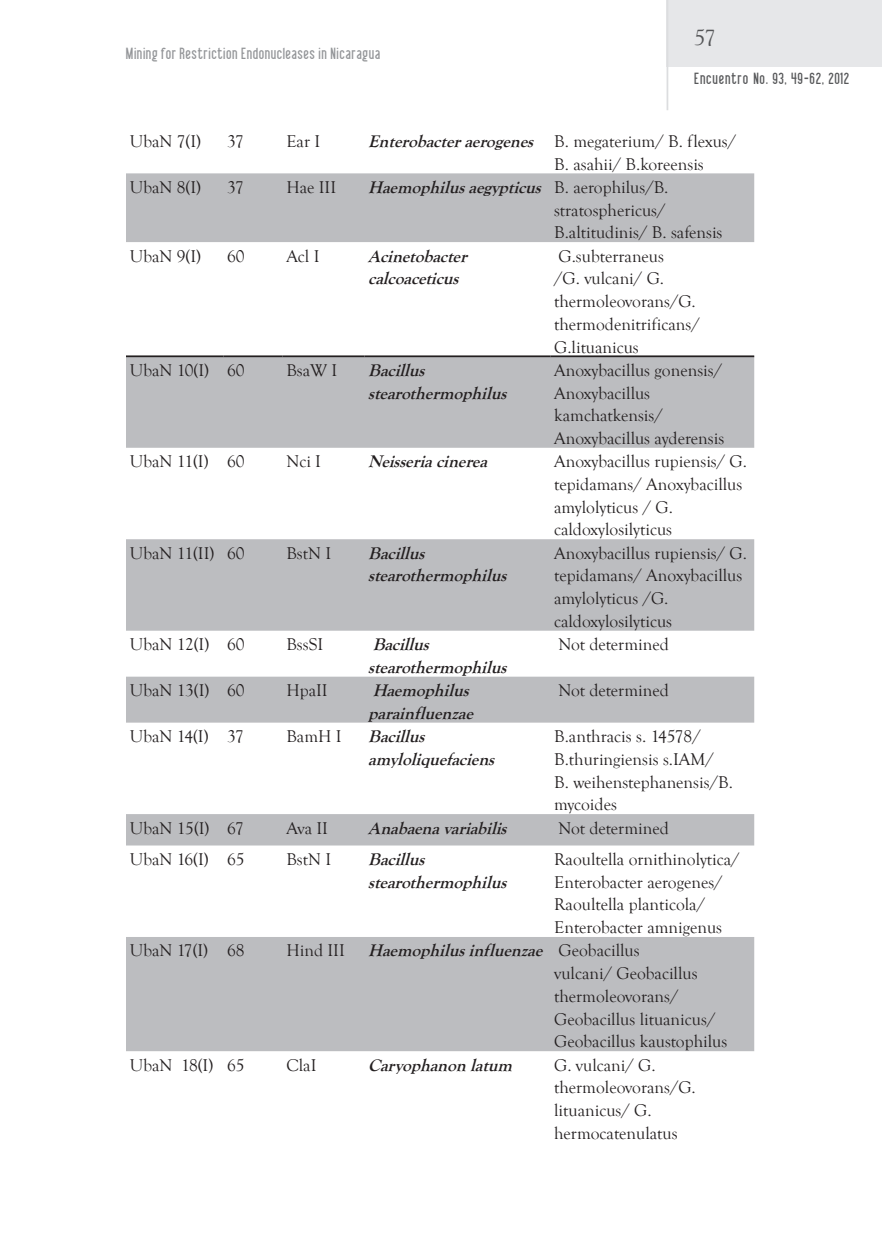
<style>
.page{position:relative;width:882px;height:1260px;background:#fff}
.page>*{position:absolute;margin:0;border:0;box-sizing:border-box;transform-origin:0 0}
.t1{font:22.75px "Goudy Old Style T";color:#545557}
.t2{font:17.5px/22.8px "Goudy Old Style T";color:#231f20}
.t3{font:italic 700 17.5px/22.8px "Goudy Old Style T";color:#231f20}
.t4{font:15.75px "Libel Suit";letter-spacing:.035em;color:#939598}
.t5{font:15.75px "Libel Suit";letter-spacing:.05em;color:#57585a}
.s1{font-weight:700;font-style:italic}
</style>
<div class="page">
<div style="left:667px;top:0;width:215px;height:66px;background:#e6e7e9"></div>
<hr style="left:667px;top:0;width:1px;height:110px;background:#dcdddf">
<svg style="left:126px;top:173px;width:628px;height:878px"></svg>
<hr style="left:126px;top:355px;width:97px;height:2px;background:#231f20">
<hr style="left:223px;top:355px;width:60px;height:2px;background:#231f20">
<hr style="left:283px;top:355px;width:82px;height:2px;background:#231f20">
<hr style="left:365px;top:355px;width:185px;height:2px;background:#231f20">
<hr style="left:550px;top:355px;width:204px;height:2px;background:#231f20">
<p class="t4" style="left:126px;top:45px;width:256px">Mining for Restriction Endonucleases in Nicaragua</p>
<h1 class="t1" style="left:694px;top:25px;width:23px">57</h1>
<p class="t5" style="left:694px;top:71px;width:157px">Encuentro No. 93, 49-62, 2012</p>
<p class="t2" style="left:130px;top:130px;width:73px">UbaN 7(I)</p>
<p class="t2" style="left:227px;top:130px;width:18px">37</p>
<p class="t2" style="left:286px;top:130px;width:35px">Ear I</p>
<p class="t2" style="left:554px;top:130px;width:184px;text-indent:-186px"><span class="s1">Enterobacteraerogenes</span> B . m e g a te r i u m/ B . f l ex u s /<br>B. asahii/ B.koreensis</p>
<p class="t2" style="left:130px;top:176px;width:73px">UbaN 8(I)</p>
<p class="t2" style="left:227px;top:176px;width:18px">37</p>
<p class="t2" style="left:286px;top:176px;width:51px">Hae III</p>
<p class="t2" style="left:554px;top:176px;width:170px;text-indent:-186px"><span class="s1">Haemophilusaegypticus</span> B . a e r o p h i l u s / B . stratosphericus/<br>B.altitudinis/ B. safensis</p>
<p class="t2" style="left:130px;top:245px;width:73px">UbaN 9(I)</p>
<p class="t2" style="left:227px;top:245px;width:19px">60</p>
<p class="t2" style="left:286px;top:245px;width:35px">Acl I</p>
<p class="t3" style="left:368px;top:245px;width:105px">Acinetobacter calcoaceticus</p>
<p class="t2" style="left:554px;top:245px;width:147px">G.subterraneus<br>/G. vulcani/ G. thermoleovorans/G. thermodenitrificans/<br>G.lituanicus</p>
<p class="t2" style="left:130px;top:359px;width:116px">UbaN 10(I) 60</p>
<p class="t2" style="left:286px;top:359px;width:52px">BsaW I</p>
<p class="t3" style="left:368px;top:359px;width:145px">Bacillus stearothermophilus</p>
<p class="t2" style="left:554px;top:359px;width:172px">Anoxybacillus gonensis/<br>Anoxybacillus kamchatkensis/<br>Anoxybacillus ayderensis</p>
<p class="t2" style="left:130px;top:451px;width:116px">UbaN 11(I) 60</p>
<p class="t2" style="left:286px;top:451px;width:36px">Nci I</p>
<p class="t3" style="left:368px;top:450px;width:126px">Neisseriacinerea</p>
<p class="t2" style="left:554px;top:450px;width:194px">Anoxybacillus rupiensis/ G. tepidamans/ Anoxybacillus amylolyticus / G. caldoxylosilyticus</p>
<p class="t2" style="left:130px;top:542px;width:116px">UbaN 11(II) 60</p>
<p class="t2" style="left:286px;top:542px;width:46px">BstN I</p>
<p class="t3" style="left:368px;top:542px;width:145px">Bacillus stearothermophilus</p>
<p class="t2" style="left:554px;top:542px;width:194px">Anoxybacillus rupiensis/ G. tepidamans/ Anoxybacillus amylolyticus /G. caldoxylosilyticus</p>
<p class="t2" style="left:130px;top:633px;width:116px">UbaN 12(I) 60</p>
<p class="t2" style="left:286px;top:633px;width:38px">BssSI</p>
<p class="t3" style="left:368px;top:633px;width:145px">Bacillus stearothermophilus</p>
<p class="t2" style="left:559px;top:633px;width:112px">Not determined</p>
<p class="t2" style="left:130px;top:679px;width:116px">UbaN 13(I) 60</p>
<p class="t2" style="left:286px;top:679px;width:43px">HpaII</p>
<p class="t3" style="left:368px;top:679px;width:112px">Haemophilus parainfluenzae</p>
<p class="t2" style="left:559px;top:679px;width:112px">Not determined</p>
<p class="t2" style="left:130px;top:725px;width:115px">UbaN 14(I) 37</p>
<p class="t2" style="left:286px;top:725px;width:57px">BamH I</p>
<p class="t3" style="left:368px;top:725px;width:133px">Bacillus amyloliquefaciens</p>
<p class="t2" style="left:554px;top:725px;width:180px">B.anthracis s. 14578/<br>B.thuringiensis s.IAM/<br>B. weihenstephanensis/B. mycoides</p>
<p class="t2" style="left:130px;top:817px;width:116px">UbaN 15(I) 67</p>
<p class="t2" style="left:286px;top:817px;width:43px">Ava II</p>
<p class="t3" style="left:368px;top:817px;width:145px">Anabaenavariabilis</p>
<p class="t2" style="left:559px;top:817px;width:112px">Not determined</p>
<p class="t2" style="left:130px;top:848px;width:116px">UbaN 16(I) 65</p>
<p class="t2" style="left:286px;top:848px;width:46px">BstN I</p>
<p class="t3" style="left:368px;top:848px;width:145px">Bacillus stearothermophilus</p>
<p class="t2" style="left:554px;top:848px;width:187px">Raoultella ornithinolytica/<br>Enterobacter aerogenes/<br>Raoultella planticola/<br>Enterobacter amnigenus</p>
<p class="t2" style="left:130px;top:940px;width:116px">UbaN 17(I) 68</p>
<p class="t2" style="left:286px;top:940px;width:60px">Hind III</p>
<p class="t2" style="left:554px;top:940px;width:175px;text-indent:-186px"><span class="s1">Haemophilusinfluenzae</span> G e o b a c i l l u s<br>vulcani/ Geobacillus thermoleovorans/<br>Geobacillus lituanicus/<br>Geobacillus kaustophilus</p>
<p class="t2" style="left:130px;top:1054px;width:116px">UbaN 18(I) 65</p>
<p class="t2" style="left:286px;top:1054px;width:32px">ClaI</p>
<p class="t3" style="left:368px;top:1054px;width:151px">Caryophanonlatum</p>
<p class="t2" style="left:554px;top:1054px;width:143px">G. vulcani/ G. thermoleovorans/G. lituanicus/ G. hermocatenulatus</p>
</div>
